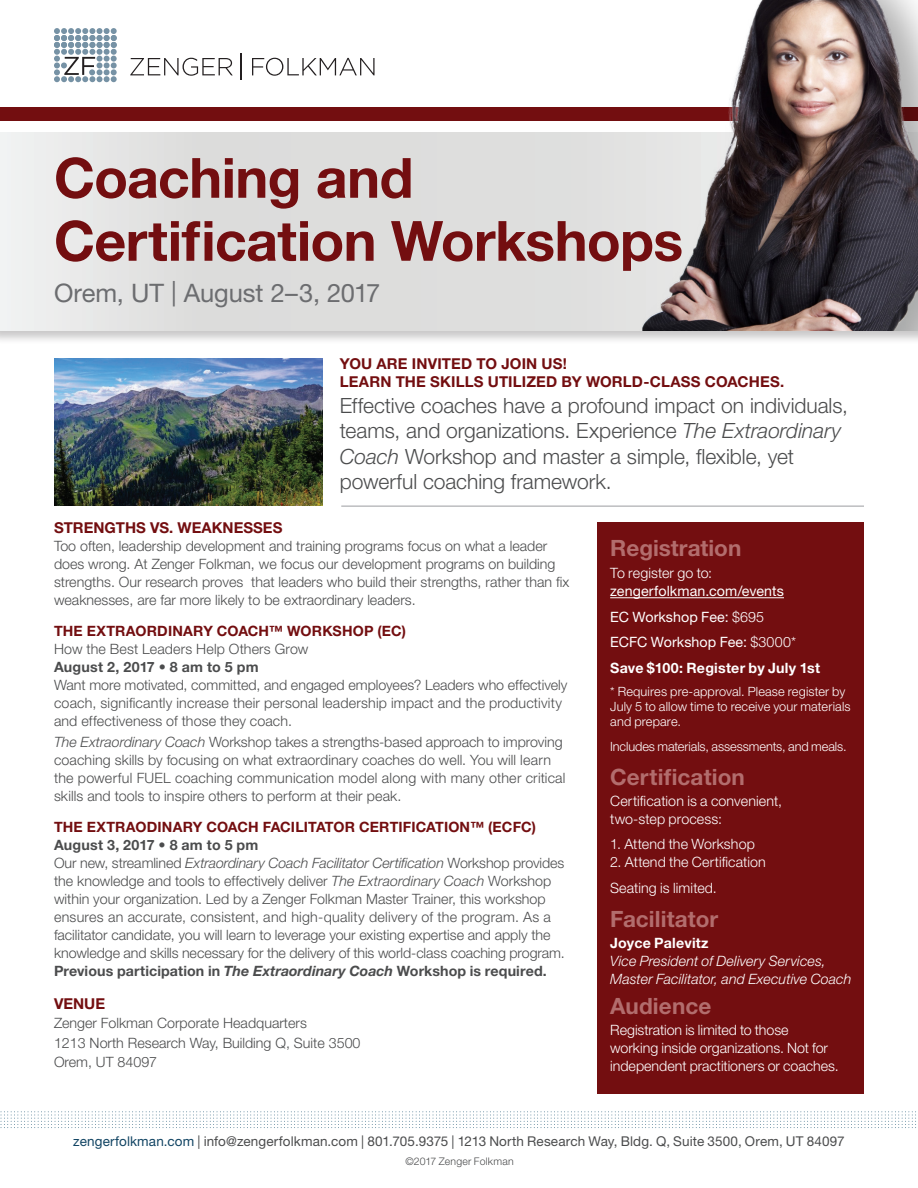
<style>
.page{position:relative;width:918px;height:1188px;background:#fff}
.page>*{position:absolute;margin:0;border:0;box-sizing:border-box;transform-origin:0 0}
.t1{font:700 55.5px/63px "Helvetica Neue LT Std";letter-spacing:-.01em;color:#730e10}
.t2{font:25.5px "Helvetica Neue LT Std";letter-spacing:-.005em;color:#6c6d70}
.Side_Bar_Time{font:700 22.5px "Helvetica Neue LT Std";letter-spacing:.005em;color:#b26d6d}
.Side_Bar_Heading_1{font:700 22.5px "Helvetica Neue LT Std";color:#b26d6d}
.Side_Bar_White{font:700 22.5px "Helvetica Neue LT Std";letter-spacing:.005em;color:#b26d6d}
.Intro_Text{font:300 21px/25.5px "Helvetica Neue LT Std";letter-spacing:-.005em;color:#4b4c4d}
.Heading_1{font:700 15px/18px "Helvetica Neue LT Std";letter-spacing:.005em;color:#730e10}
.Body_Text{font:700 15px "Helvetica Neue LT Std";color:#730e10}
.Body_Text-2{font:300 14.25px/18px "Helvetica Neue LT Std";letter-spacing:.005em;color:#4b4c4d}
.Heading_1-2{font:300 14.25px/18px "Helvetica Neue LT Std";color:#4b4c4d}
.Heading_1-3{font:700 14.25px/18px "Helvetica Neue LT Std";letter-spacing:.01em;color:#730e10}
.Side_Bar_Time-2{font:300 14.25px/18px "Helvetica Neue LT Std";letter-spacing:.01em;color:#fff}
.Side_Bar_White-2{font:300 14.25px/18px "Helvetica Neue LT Std";color:#fff}
.Side_Bar_White-3{font:italic 300 14.25px/18px "Helvetica Neue LT Std";letter-spacing:.01em;color:#fff}
.Side_Bar_Time-3{font:14.25px/18px "Helvetica Neue LT Std";letter-spacing:.005em;color:#fff}
.Side_Bar_Time-4{font:700 14.25px "Helvetica Neue LT Std";letter-spacing:.015em;color:#fff}
.t3{font:13.5px "Helvetica Neue LT Std";letter-spacing:.01em;color:#4b4c4d}
.Side_Bar_Time-5{font:300 12.75px/15px "Helvetica Neue LT Std";letter-spacing:.005em;color:#fff}
.t4{font:300 10.5px "Helvetica Neue LT Std";letter-spacing:.02em;color:#4b4c4d}
.s1{font-style:italic}
.s2{font-weight:300;color:#4b4c4d}
.s3{color:#4b4c4d}
.s4{font-weight:700}
.s5{font-weight:700;font-style:italic}
.s6{font-weight:300}
.s7{font-weight:700;font-style:normal}
.s8{color:#114463}
</style>
<div class="page">
<svg style="left:54px;top:28px;width:63px;height:54px"></svg>
<svg style="left:130px;top:58px;width:103px;height:18px"></svg>
<svg style="left:252px;top:58px;width:123px;height:18px"></svg>
<svg style="left:241px;top:53px;width:1px;height:27px"></svg>
<div style="left:0;top:107px;width:918px;height:14px;background:#730e10"></div>
<svg style="left:0;top:1111px;width:916px;height:17px"></svg>
<div style="left:0;top:131px;width:918px;height:214px;background:#231f20;opacity:.25"></div>
<svg style="left:0;top:132px;width:594px;height:198px"></svg>
<div style="left:597px;top:522px;width:267px;height:572px;background:#730e10"></div>
<img style="left:594px;top:0;width:324px;height:330px">
<hr style="left:341px;top:506px;width:523px;height:1px;background:#9b9da0">
<hr style="left:610px;top:597px;width:174px;height:1px;background:#fff">
<img style="left:54px;top:359px;width:268px;height:147px">
<p class="t1" style="left:54px;top:145px;width:631px">Coaching and<br>Certification Workshops</p>
<p class="t2" style="left:54px;top:278px;width:328px">Orem, UT | August 2–3, 2017</p>
<p class="Heading_1" style="left:340px;top:355px;width:446px">YOU ARE INVITED TO JOIN US!<br>LEARN THE SKILLS UTILIZED BY WORLD-CLASS COACHES.</p>
<p class="Intro_Text" style="left:340px;top:392px;width:510px">Effective coaches have a profound impact on individuals, teams, and organizations. Experience <span class="s1">The Extraordinary Coach</span> Workshop and master a simple, flexible, yet powerful coaching framework.</p>
<p class="Heading_1" style="left:54px;top:518px;width:230px">STRENGTHS VS. WEAKNESSES</p>
<p class="Heading_1-2" style="left:54px;top:536px;width:517px">Too often, leadership development and training programs focus on what a leader does wrong. At Zenger Folkman, we focus our development programs on building strengths. Our research proves that leaders who build their strengths, rather than fix weaknesses, are far more likely to be extraordinary leaders.</p>
<p class="Heading_1-3" style="left:54px;top:621px;width:354px">THE EXTRAORDINARY COACH™ WORKSHOP (EC)<br><span class="s2">How the Best Leaders Help Others Grow<br></span><span class="s3">August 2, 2017 • 8 am to 5 pm</span></p>
<p class="Body_Text-2" style="left:54px;top:675px;width:515px">Want more motivated, committed, and engaged employees? Leaders who effectively coach, significantly increase their personal leadership impact and the productivity and effectiveness of those they coach.</p>
<p class="Body_Text-2" style="left:54px;top:733px;width:513px"><span class="s1">The Extraordinary Coach</span> Workshop takes a strengths-based approach to improving coaching skills by focusing on what extraordinary coaches do well. You will learn the powerful FUEL coaching communication model along with many other critical skills and tools to inspire others to perform at their peak.</p>
<p class="Heading_1-3" style="left:54px;top:818px;width:483px">THE EXTRAODINARY COACH FACILITATOR CERTIFICATION™ (ECFC)<br><span class="s3">August 3, 2017 • 8 am to 5 pm</span></p>
<p class="Body_Text-2" style="left:54px;top:854px;width:512px">Our new, streamlined <span class="s1">Extraordinary Coach Facilitator Certification</span> Workshop provides the knowledge and tools to effectively deliver <span class="s1">The Extraordinary Coach</span> Workshop within your organization. Led by a Zenger Folkman Master Trainer, this workshop ensures an accurate, consistent, and high-quality delivery of the program. As a facilitator candidate, you will learn to leverage your existing expertise and apply the knowledge and skills necessary for the delivery of this world-class coaching program.<br><span class="s4">Previous participation in</span> <span class="s5">The Extraordinary Coach</span> <span class="s4">Workshop is required.</span></p>
<p class="Body_Text" style="left:54px;top:994px;width:53px">VENUE</p>
<p class="Body_Text-2" style="left:54px;top:1013px;width:308px;line-height:19.5px">Zenger Folkman Corporate Headquarters<br>1213 North Research Way, Building Q, Suite 3500<br>Orem, UT 84097</p>
<p class="Side_Bar_Heading_1" style="left:610px;top:534px;width:133px">Registration</p>
<p class="Side_Bar_Time-3" style="left:610px;top:564px;width:175px"><span class="s6">To register go to: </span>zengerfolkman.com/events</p>
<p class="Side_Bar_Time-3" style="left:610px;top:608px;width:155px">EC Workshop Fee: <span class="s6">$695</span></p>
<p class="Side_Bar_Time-3" style="left:610px;top:633px;width:187px">ECFC Workshop Fee: <span class="s6">$3000*</span></p>
<p class="Side_Bar_Time-4" style="left:610px;top:659px;width:211px">Save $100: Register by July 1st</p>
<p class="Side_Bar_Time-5" style="left:610px;top:683px;width:242px">* Requires pre-approval. Please register by<br>July 5 to allow time to receive your materials and prepare.</p>
<p class="Side_Bar_Time-5" style="left:610px;top:739px;width:238px">Includes materials, assessments, and meals.</p>
<p class="Side_Bar_Time" style="left:610px;top:763px;width:136px">Certification</p>
<p class="Side_Bar_Time-2" style="left:610px;top:792px;width:173px">Certification is a convenient, two-step process:</p>
<p class="Side_Bar_Time-2" style="left:610px;top:835px;width:146px">1. Attend the Workshop</p>
<p class="Side_Bar_Time-2" style="left:610px;top:853px;width:157px">2. Attend the Certification</p>
<p class="Side_Bar_Time-2" style="left:610px;top:879px;width:108px">Seating is limited.</p>
<p class="Side_Bar_Time" style="left:610px;top:905px;width:110px">Facilitator</p>
<p class="Side_Bar_White-3" style="left:610px;top:934px;width:243px"><span class="s7">Joyce Palevitz<br></span>Vice President of Delivery Services,<br>Master Facilitator, and Executive Coach</p>
<p class="Side_Bar_White" style="left:610px;top:992px;width:103px">Audience</p>
<p class="Side_Bar_White-2" style="left:610px;top:1021px;width:230px">Registration is limited to those working inside organizations. Not for independent practitioners or coaches.</p>
<p class="t3" style="left:73px;top:1133px;width:773px"><span class="s8">zengerfolkman.com</span> | info@zengerfolkman.com | 801.705.9375 | 1213 North Research Way, Bldg. Q, Suite 3500, Orem, UT 84097</p>
<p class="t4" style="left:405px;top:1155px;width:110px">©2017 Zenger Folkman</p>
</div>
